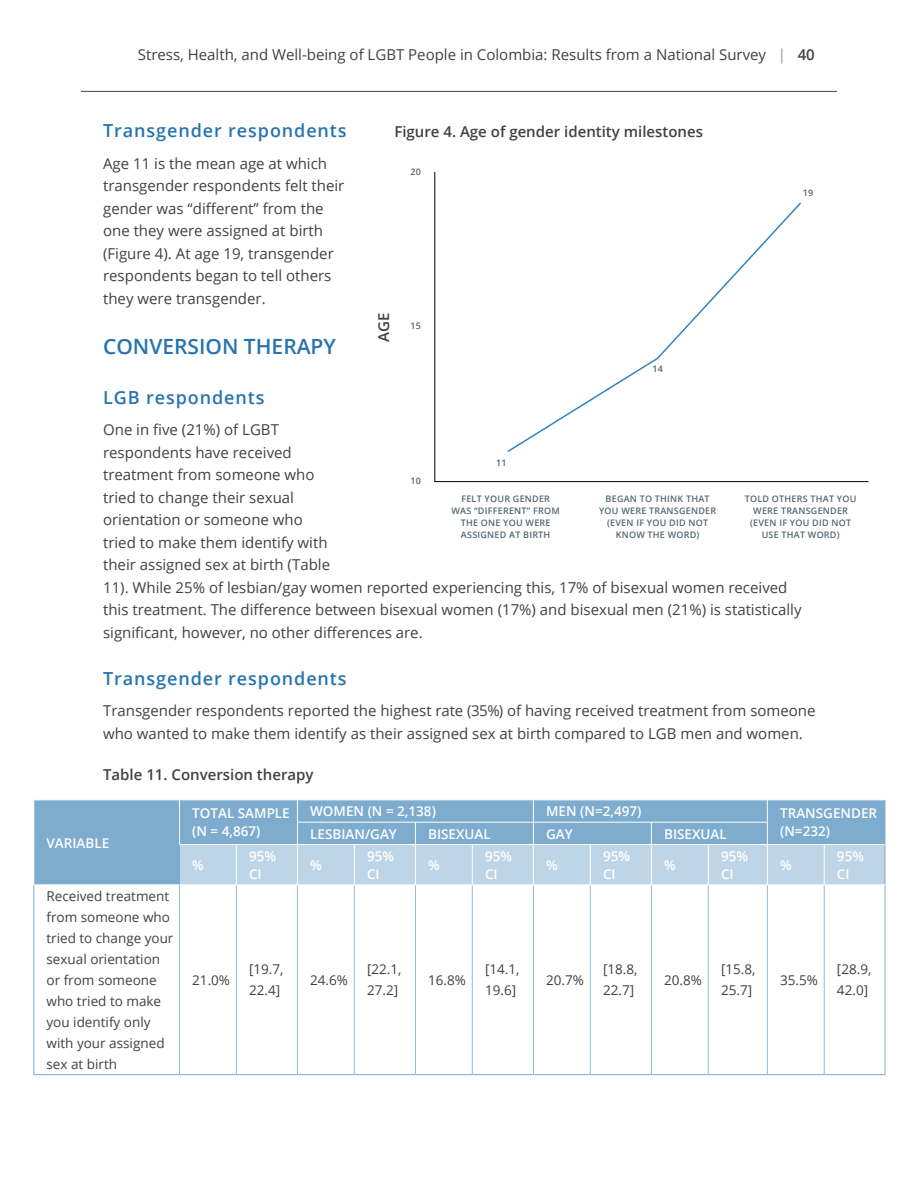
<style>
.page{position:relative;width:918px;height:1188px;background:#fff}
.page>*{position:absolute;margin:0;border:0;box-sizing:border-box;transform-origin:0 0}
.Heading_2{font:600 21px "Open Sans";color:#2774ae}
.Heading_3{font:600 18px "Open Sans";letter-spacing:.05em;color:#2774ae}
.Body_Text{font:15px/22.5px "Open Sans";color:#414042}
.Figure_Table_Heading{font:600 15px "Open Sans";color:#414042}
.Table_Content{font:13.5px/21px "Open Sans";color:#414042}
.Table_Header{font:600 13.5px/18px "Open Sans";color:#fff}
.Bar_Pie_Text_Black{font:600 9px/12px "Open Sans";letter-spacing:.025em;color:#546670;text-align:center}
.s1{color:#939598}
.s2{font-weight:600}
</style>
<div class="page">
<hr style="left:81px;top:91px;width:756px;height:1px;background:#414042">
<div style="left:35px;top:801px;width:144px;height:84px;background:#7dacce"></div>
<hr style="left:34px;top:885px;width:1px;height:189px;background:#7dacce">
<hr style="left:885px;top:885px;width:1px;height:189px;background:#7dacce">
<hr style="left:34px;top:1074px;width:145px;height:1px;background:#7dacce">
<hr style="left:179px;top:1074px;width:57px;height:1px;background:#7dacce">
<hr style="left:236px;top:1074px;width:61px;height:1px;background:#7dacce">
<hr style="left:297px;top:1074px;width:57px;height:1px;background:#7dacce">
<hr style="left:354px;top:1074px;width:61px;height:1px;background:#7dacce">
<hr style="left:415px;top:1074px;width:57px;height:1px;background:#7dacce">
<hr style="left:472px;top:1074px;width:61px;height:1px;background:#7dacce">
<hr style="left:533px;top:1074px;width:57px;height:1px;background:#7dacce">
<hr style="left:590px;top:1074px;width:61px;height:1px;background:#7dacce">
<hr style="left:651px;top:1074px;width:57px;height:1px;background:#7dacce">
<hr style="left:708px;top:1074px;width:59px;height:1px;background:#7dacce">
<hr style="left:767px;top:1074px;width:57px;height:1px;background:#7dacce">
<hr style="left:824px;top:1074px;width:61px;height:1px;background:#7dacce">
<hr style="left:179px;top:885px;width:1px;height:189px;background:#93b9d6">
<hr style="left:236px;top:885px;width:1px;height:189px;background:#93b9d6">
<hr style="left:297px;top:885px;width:1px;height:189px;background:#93b9d6">
<hr style="left:354px;top:885px;width:1px;height:189px;background:#93b9d6">
<hr style="left:415px;top:885px;width:1px;height:189px;background:#93b9d6">
<hr style="left:472px;top:885px;width:1px;height:189px;background:#93b9d6">
<hr style="left:533px;top:885px;width:1px;height:189px;background:#93b9d6">
<hr style="left:590px;top:885px;width:1px;height:189px;background:#93b9d6">
<hr style="left:651px;top:885px;width:1px;height:189px;background:#93b9d6">
<hr style="left:708px;top:885px;width:1px;height:189px;background:#93b9d6">
<hr style="left:767px;top:885px;width:1px;height:189px;background:#93b9d6">
<hr style="left:824px;top:885px;width:1px;height:189px;background:#93b9d6">
<svg style="left:34px;top:800px;width:1px;height:45px"></svg>
<hr style="left:34px;top:885px;width:145px;height:1px;background:#fff">
<svg style="left:179px;top:800px;width:707px;height:85px;background:#9fc1db"></svg>
<hr style="left:179px;top:844px;width:57px;height:1px;background:#fff">
<hr style="left:236px;top:844px;width:61px;height:1px;background:#fff">
<hr style="left:297px;top:844px;width:57px;height:1px;background:#fff">
<hr style="left:354px;top:844px;width:61px;height:1px;background:#fff">
<hr style="left:415px;top:844px;width:57px;height:1px;background:#fff">
<hr style="left:472px;top:844px;width:61px;height:1px;background:#fff">
<hr style="left:533px;top:844px;width:57px;height:1px;background:#fff">
<hr style="left:590px;top:844px;width:61px;height:1px;background:#fff">
<hr style="left:651px;top:844px;width:57px;height:1px;background:#fff">
<hr style="left:708px;top:844px;width:59px;height:1px;background:#fff">
<hr style="left:767px;top:844px;width:57px;height:1px;background:#fff">
<hr style="left:824px;top:844px;width:61px;height:1px;background:#fff">
<hr style="left:179px;top:845px;width:1px;height:40px;background:#7dacce">
<hr style="left:885px;top:845px;width:1px;height:40px;background:#7dacce">
<hr style="left:179px;top:885px;width:57px;height:1px;background:#fff">
<hr style="left:236px;top:885px;width:61px;height:1px;background:#fff">
<hr style="left:297px;top:885px;width:57px;height:1px;background:#fff">
<hr style="left:354px;top:885px;width:61px;height:1px;background:#fff">
<hr style="left:415px;top:885px;width:57px;height:1px;background:#fff">
<hr style="left:472px;top:885px;width:61px;height:1px;background:#fff">
<hr style="left:533px;top:885px;width:57px;height:1px;background:#fff">
<hr style="left:590px;top:885px;width:61px;height:1px;background:#fff">
<hr style="left:651px;top:885px;width:57px;height:1px;background:#fff">
<hr style="left:708px;top:885px;width:59px;height:1px;background:#fff">
<hr style="left:767px;top:885px;width:57px;height:1px;background:#fff">
<hr style="left:824px;top:885px;width:61px;height:1px;background:#fff">
<svg style="left:434px;top:171px;width:435px;height:311px"></svg>
<svg style="left:506px;top:201px;width:297px;height:253px"></svg>
<p class="Body_Text" style="left:138px;top:43px;width:679px">Stress, Health, and Well-being of LGBT People in Colombia: Results from a National Survey <span class="s1">|</span> <span class="s2">40</span></p>
<p class="Heading_3" style="left:103px;top:119px;width:245px">Transgender respondents</p>
<p class="Body_Text" style="left:103px;top:152px;width:243px">Age 11 is the mean age at which transgender respondents felt their gender was “different” from the one they were assigned at birth (Figure 4). At age 19, transgender respondents began to tell others they were transgender.</p>
<p class="Heading_2" style="left:103px;top:332px;width:234px">CONVERSION THERAPY</p>
<p class="Heading_3" style="left:103px;top:385px;width:163px">LGB respondents</p>
<p class="Body_Text" style="left:103px;top:418px;width:700px">One in five (21%) of LGBT<br>respondents have received<br>treatment from someone who<br>tried to change their sexual<br>orientation or someone who<br>tried to make them identify with<br>their assigned sex at birth (Table<br>11). While 25% of lesbian/gay women reported experiencing this, 17% of bisexual women received this treatment. The difference between bisexual women (17%) and bisexual men (21%) is statistically significant, however, no other differences are.</p>
<p class="Heading_3" style="left:103px;top:666px;width:245px">Transgender respondents</p>
<p class="Body_Text" style="left:103px;top:699px;width:714px">Transgender respondents reported the highest rate (35%) of having received treatment from someone who wanted to make them identify as their assigned sex at birth compared to LGB men and women.</p>
<p class="Figure_Table_Heading" style="left:103px;top:764px;width:212px">Table 11. Conversion therapy</p>
<p class="Figure_Table_Heading" style="left:394px;top:122px;width:310px">Figure 4. Age of gender identity milestones</p>
<p class="Bar_Pie_Text_Black" style="left:411px;top:166px;width:12px">20</p>
<p class="Bar_Pie_Text_Black" style="left:803px;top:186px;width:12px">19</p>
<p class="Figure_Table_Heading" style="left:373px;top:342px;width:31px;rotate:-90deg">AGE</p>
<p class="Bar_Pie_Text_Black" style="left:411px;top:320px;width:12px">15</p>
<p class="Bar_Pie_Text_Black" style="left:652px;top:363px;width:12px">14</p>
<p class="Bar_Pie_Text_Black" style="left:496px;top:456px;width:12px">11</p>
<p class="Bar_Pie_Text_Black" style="left:411px;top:474px;width:12px">10</p>
<p class="Bar_Pie_Text_Black" style="left:452px;top:493px;width:110px">FELT YOUR GENDER<br>WAS “DIFFERENT” FROM<br>THE ONE YOU WERE<br>ASSIGNED AT BIRTH</p>
<p class="Bar_Pie_Text_Black" style="left:599px;top:493px;width:119px">BEGAN TO THINK THAT<br>YOU WERE TRANSGENDER (EVEN IF YOU DID NOT<br>KNOW THE WORD)</p>
<p class="Bar_Pie_Text_Black" style="left:745px;top:493px;width:113px">TOLD OTHERS THAT YOU<br>WERE TRANSGENDER (EVEN IF YOU DID NOT<br>USE THAT WORD)</p>
<p class="Table_Header" style="left:47px;top:833px;width:64px">VARIABLE</p>
<p class="Table_Content" style="left:47px;top:885px;width:128px">Received treatment from someone who tried to change your sexual orientation or from someone who tried to make you identify only with your assigned sex at birth</p>
<p class="Table_Header" style="left:192px;top:804px;width:99px">TOTAL SAMPLE (N = 4,867)</p>
<p class="Table_Header" style="left:310px;top:802px;width:127px">WOMEN (N = 2,138)</p>
<p class="Table_Header" style="left:546px;top:802px;width:97px">MEN (N=2,497)</p>
<p class="Table_Header" style="left:780px;top:804px;width:99px">TRANSGENDER</p>
<p class="Table_Header" style="left:310px;top:824px;width:88px">LESBIAN/GAY</p>
<p class="Table_Header" style="left:428px;top:824px;width:64px">BISEXUAL</p>
<p class="Table_Header" style="left:546px;top:824px;width:28px">GAY</p>
<p class="Table_Header" style="left:664px;top:824px;width:64px">BISEXUAL</p>
<p class="Table_Header" style="left:780px;top:822px;width:51px">(N=232)</p>
<p class="Table_Header" style="left:192px;top:856px;width:13px">%</p>
<p class="Table_Header" style="left:249px;top:847px;width:29px">95%<br>CI</p>
<p class="Table_Header" style="left:310px;top:856px;width:13px">%</p>
<p class="Table_Header" style="left:367px;top:847px;width:29px">95%<br>CI</p>
<p class="Table_Header" style="left:428px;top:856px;width:13px">%</p>
<p class="Table_Header" style="left:485px;top:847px;width:29px">95%<br>CI</p>
<p class="Table_Header" style="left:546px;top:856px;width:13px">%</p>
<p class="Table_Header" style="left:603px;top:847px;width:29px">95%<br>CI</p>
<p class="Table_Header" style="left:664px;top:856px;width:13px">%</p>
<p class="Table_Header" style="left:721px;top:847px;width:29px">95%<br>CI</p>
<p class="Table_Header" style="left:780px;top:856px;width:13px">%</p>
<p class="Table_Header" style="left:837px;top:847px;width:29px">95%<br>CI</p>
<p class="Table_Content" style="left:192px;top:969px;width:39px">21.0%</p>
<p class="Table_Content" style="left:249px;top:958px;width:36px">[19.7,<br>22.4]</p>
<p class="Table_Content" style="left:310px;top:969px;width:39px">24.6%</p>
<p class="Table_Content" style="left:367px;top:958px;width:36px">[22.1,<br>27.2]</p>
<p class="Table_Content" style="left:428px;top:969px;width:39px">16.8%</p>
<p class="Table_Content" style="left:485px;top:958px;width:36px">[14.1,<br>19.6]</p>
<p class="Table_Content" style="left:546px;top:969px;width:39px">20.7%</p>
<p class="Table_Content" style="left:603px;top:958px;width:36px">[18.8,<br>22.7]</p>
<p class="Table_Content" style="left:664px;top:969px;width:39px">20.8%</p>
<p class="Table_Content" style="left:721px;top:958px;width:36px">[15.8,<br>25.7]</p>
<p class="Table_Content" style="left:780px;top:969px;width:39px">35.5%</p>
<p class="Table_Content" style="left:837px;top:958px;width:36px">[28.9,<br>42.0]</p>
</div>
